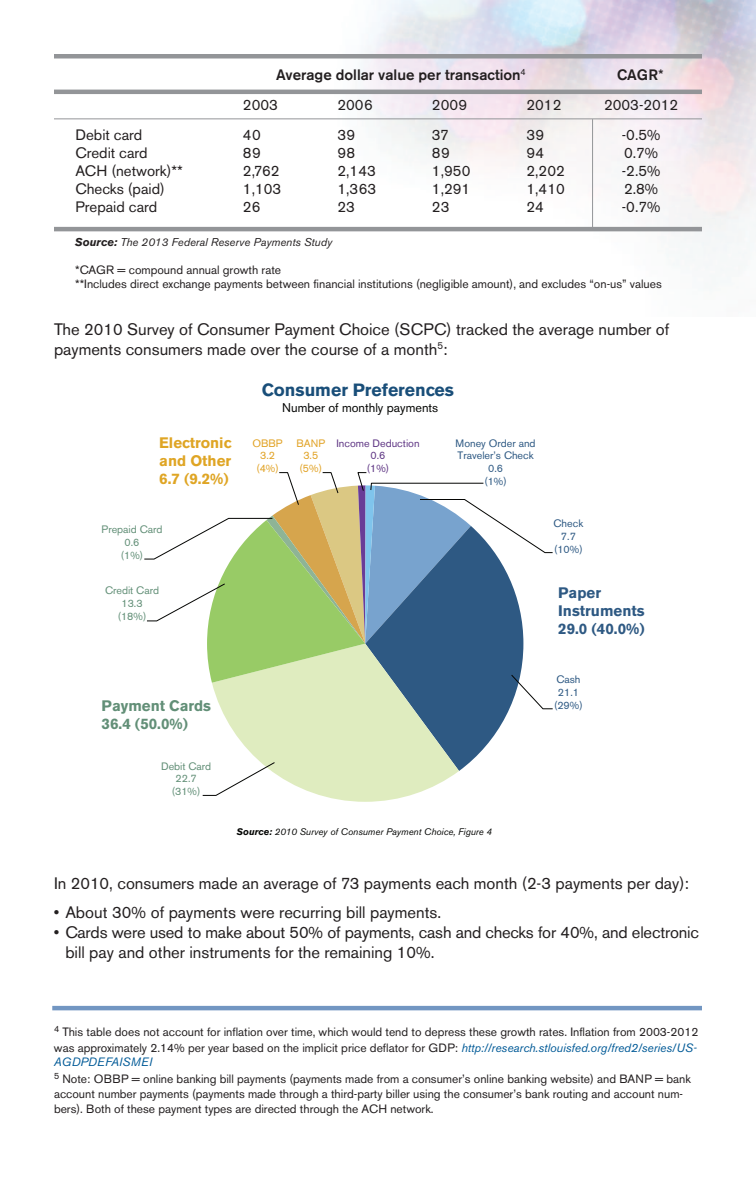
<style>
.page{position:relative;width:756px;height:1188px;background:#fff}
.page>*{position:absolute;margin:0;border:0;box-sizing:border-box;transform-origin:0 0}
.t1{font:700 17.55px "Akzidenz Grotesk BE";color:#194e79}
.t2{font:16.5px/19.8px "Akzidenz Grotesk BE";color:#231f20}
.t3{font:700 15.15px/18.1px "Akzidenz Grotesk BE";color:#dfa524;text-align:justify}
.t4{font:700 15.15px/18.1px "Akzidenz Grotesk BE";color:#2e5983}
.t5{font:700 15.15px/18.1px "Akzidenz Grotesk BE";color:#628f77}
.t6{font:15px "Akzidenz Grotesk BE";color:#231f20}
.t7{font:500 15px "Akzidenz Grotesk BE";color:#231f20}
.t8{font:12.6px "Akzidenz Grotesk BE";color:#040503}
.t9{font:12px/16.2px "Akzidenz Grotesk BE";color:#231f20}
.t10{font:italic 11.25px "Akzidenz Grotesk BE";color:#231f20}
.t11{font:10.65px/12.9px "Akzidenz Grotesk BE";color:#2e5983;text-align:center}
.t12{font:10.65px/12.9px "Akzidenz Grotesk BE";color:#628f77;text-align:center}
.t13{font:10.65px/12.9px "Akzidenz Grotesk BE";color:#e1a224;text-align:center}
.t14{font:10.65px/12.9px "Akzidenz Grotesk BE";color:#5f3684;text-align:center}
.t15{font:italic 9.45px "Akzidenz Grotesk BE";color:#040503}
.s1{font-weight:700}
.s2{font-style:italic;color:#005a97}
</style>
<div class="page">
<hr style="left:54px;top:54px;width:648px;height:4px;background:#939598">
<hr style="left:54px;top:90px;width:648px;height:4px;background:#939598">
<hr style="left:54px;top:118px;width:648px;height:1px;background:#939598">
<hr style="left:54px;top:227px;width:648px;height:4px;background:#939598">
<hr style="left:592px;top:119px;width:1px;height:110px;background:#939598">
<svg style="left:459px;top:710px;width:50px;height:61px;fill:#2e5983"></svg>
<svg style="left:222px;top:710px;width:237px;height:92px;background:#d7e4c4"></svg>
<svg style="left:144px;top:472px;width:409px;height:238px"></svg>
<svg style="left:202px;top:761px;width:74px;height:35px"></svg>
<hr style="left:52px;top:1006px;width:650px;height:4px;background:#7296c2">
<p class="t7" style="left:276px;top:70px;width:251px">Average dollar value per transaction<sup>4</sup></p>
<p class="t7" style="left:617px;top:70px;width:48px">CAGR*</p>
<p class="t6" style="left:243px;top:100px;width:36px">2003</p>
<p class="t6" style="left:337px;top:100px;width:37px">2006</p>
<p class="t6" style="left:432px;top:100px;width:37px">2009</p>
<p class="t6" style="left:526px;top:100px;width:36px">2012</p>
<p class="t6" style="left:604px;top:100px;width:76px">2003-2012</p>
<p class="t6" style="left:76px;top:130px;width:68px">Debit card</p>
<p class="t6" style="left:243px;top:130px;width:19px">40</p>
<p class="t6" style="left:337px;top:130px;width:19px">39</p>
<p class="t6" style="left:432px;top:130px;width:18px">37</p>
<p class="t6" style="left:526px;top:130px;width:19px">39</p>
<p class="t6" style="left:622px;top:130px;width:40px">-0.5%</p>
<p class="t6" style="left:76px;top:148px;width:74px">Credit card</p>
<p class="t6" style="left:243px;top:148px;width:19px">89</p>
<p class="t6" style="left:337px;top:148px;width:19px">98</p>
<p class="t6" style="left:432px;top:148px;width:19px">89</p>
<p class="t6" style="left:526px;top:148px;width:19px">94</p>
<p class="t6" style="left:624px;top:148px;width:36px">0.7%</p>
<p class="t6" style="left:76px;top:166px;width:109px">ACH (network)**</p>
<p class="t6" style="left:243px;top:166px;width:38px">2,762</p>
<p class="t6" style="left:337px;top:166px;width:40px">2,143</p>
<p class="t6" style="left:432px;top:166px;width:40px">1,950</p>
<p class="t6" style="left:526px;top:166px;width:40px">2,202</p>
<p class="t6" style="left:622px;top:166px;width:40px">-2.5%</p>
<p class="t6" style="left:76px;top:184px;width:91px">Checks (paid)</p>
<p class="t6" style="left:243px;top:184px;width:40px">1,103</p>
<p class="t6" style="left:337px;top:184px;width:40px">1,363</p>
<p class="t6" style="left:432px;top:184px;width:40px">1,291</p>
<p class="t6" style="left:526px;top:184px;width:40px">1,410</p>
<p class="t6" style="left:624px;top:184px;width:36px">2.8%</p>
<p class="t6" style="left:76px;top:202px;width:83px">Prepaid card</p>
<p class="t6" style="left:243px;top:202px;width:19px">26</p>
<p class="t6" style="left:337px;top:202px;width:19px">23</p>
<p class="t6" style="left:432px;top:202px;width:19px">23</p>
<p class="t6" style="left:526px;top:202px;width:19px">24</p>
<p class="t6" style="left:622px;top:202px;width:40px">-0.7%</p>
<p class="t10" style="left:75px;top:238px;width:258px"><span class="s1">Source:</span> The 2013 Federal Reserve Payments Study</p>
<p class="t9" style="left:75px;top:264px;width:588px;line-height:14.4px">*CAGR = compound annual growth rate<br>**Includes direct exchange payments between financial institutions (negligible amount), and excludes “on-us” values</p>
<h2 class="t2" style="left:54px;top:321px;width:617px">The 2010 Survey of Consumer Payment Choice (SCPC) tracked the average number of payments consumers made over the course of a month<sup>5</sup>:</h2>
<p class="t3" style="left:159px;top:435px;width:74px">Electronic and Other 6.7 (9.2%)</p>
<p class="t12" style="left:102px;top:524px;width:62px">Prepaid Card<br>0.6<br>(1%)</p>
<p class="t12" style="left:105px;top:585px;width:55px">Credit Card<br>13.3<br>(18%)</p>
<h1 class="t1" style="left:262px;top:383px;width:194px">Consumer Preferences</h1>
<p class="t8" style="left:282px;top:403px;width:158px">Number of monthly payments</p>
<p class="t13" style="left:253px;top:438px;width:32px">OBBP<br>3.2 (4%)</p>
<p class="t13" style="left:297px;top:438px;width:30px">BANP<br>3.5 (5%)</p>
<p class="t14" style="left:336px;top:438px;width:85px">Income Deduction<br>0.6<br>(1%)</p>
<p class="t11" style="left:456px;top:438px;width:82px">Money Order and<br>Traveler’s Check<br>0.6<br>(1%)</p>
<p class="t5" style="left:102px;top:698px;width:111px">Payment Cards<br>36.4 (50.0%)</p>
<p class="t12" style="left:161px;top:761px;width:52px">Debit Card<br>22.7 (31%)</p>
<p class="t15" style="left:237px;top:829px;width:257px"><span class="s1">Source:</span> 2010 Survey of Consumer Payment Choice, Figure 4</p>
<p class="t11" style="left:554px;top:518px;width:31px">Check<br>7.7 (10%)</p>
<p class="t4" style="left:558px;top:584px;width:88px">Paper<br>Instruments<br>29.0 (40.0%)</p>
<p class="t11" style="left:554px;top:674px;width:30px">Cash<br>21.1 (29%)</p>
<h2 class="t2" style="left:54px;top:875px;width:637px">In 2010, consumers made an average of 73 payments each month (2-3 payments per day):</h2>
<h2 class="t2" style="left:54px;top:904px;width:389px">• About 30% of payments were recurring bill payments.</h2>
<h2 class="t2" style="left:65px;top:924px;width:635px;text-indent:-11px">• Cards were used to make about 50% of payments, cash and checks for 40%, and electronic bill pay and other instruments for the remaining 10%.</h2>
<p class="t9" style="left:54px;top:1025px;width:646px"><sup>4</sup> This table does not account for inflation over time, which would tend to depress these growth rates. Inflation from 2003-2012 was approximately 2.14% per year based on the implicit price deflator for GDP: <span class="s2">http://research.stlouisfed.org/fred2/series/US-</span></p>
<p class="t9" style="left:54px;top:1055px;width:638px"><span class="s2">AGDPDEFAISMEI<br></span><sup>5</sup> Note: OBBP = online banking bill payments (payments made from a consumer’s online banking website) and BANP = bank account number payments (payments made through a third-party biller using the consumer’s bank routing and account num-</p>
<p class="t9" style="left:54px;top:1102px;width:381px">bers). Both of these payment types are directed through the ACH network.</p>
</div>
